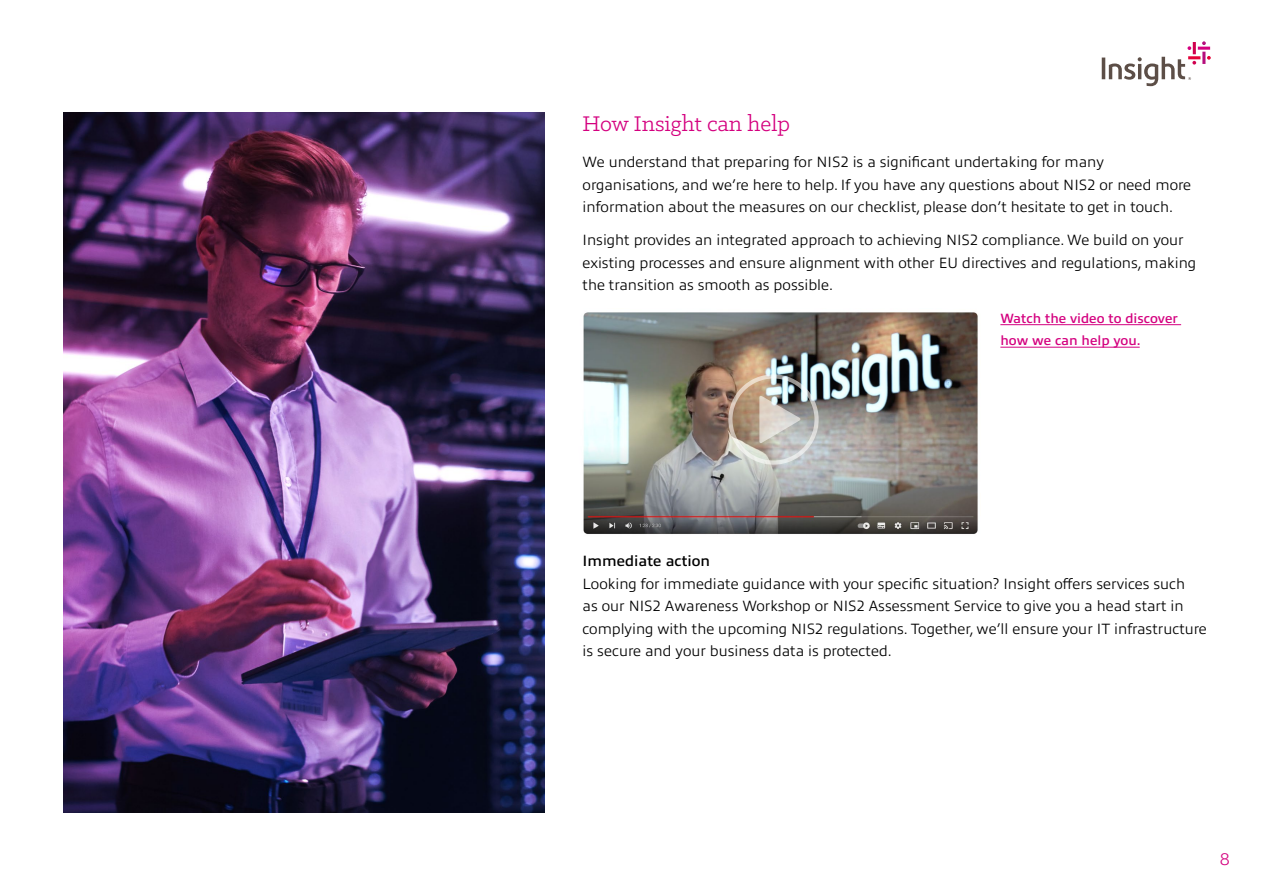
<style>
.page{position:relative;width:1263px;height:893px;background:#fff}
.page>*{position:absolute;margin:0;border:0;box-sizing:border-box;transform-origin:0 0}
.t1{font:24px "Klinic Slab";color:#d4007f}
.t2{font:19.5px "Klinic Slab";color:#d4007f}
.t3{font:300 15px/22.5px "Allumi Pro";color:#000}
.t4{font:600 15px "Allumi Pro";color:#000}
.t5{font:600 13.5px/22.5px "Allumi Pro";color:#d4007f}
</style>
<div class="page">
<img style="left:583px;top:312px;width:395px;height:222px">
<div style="left:728px;top:374px;width:91px;height:91px;border:4px solid #dfdad5;border-radius:50%"></div>
<svg style="left:757px;top:393px;width:48px;height:54px;background:#bab7b1"></svg>
<svg style="left:1102px;top:41px;width:109px;height:45px"></svg>
<img style="left:64px;top:113px;width:480px;height:699px">
<hr style="left:1000px;top:324px;width:181px;height:1px;background:#d4007f">
<hr style="left:1000px;top:347px;width:140px;height:1px;background:#d4007f">
<h1 class="t1" style="left:583px;top:108px;width:209px">How Insight can help</h1>
<p class="t3" style="left:583px;top:149px;width:610px">We understand that preparing for NIS2 is a significant undertaking for many organisations, and we’re here to help. If you have any questions about NIS2 or need more information about the measures on our checklist, please don’t hesitate to get in touch.</p>
<p class="t3" style="left:583px;top:227px;width:615px">Insight provides an integrated approach to achieving NIS2 compliance. We build on your existing processes and ensure alignment with other EU directives and regulations, making the transition as smooth as possible.</p>
<p class="t5" style="left:1000px;top:305px;width:179px">Watch the video to discover how we can help you.</p>
<p class="t4" style="left:583px;top:550px;width:129px">Immediate action</p>
<p class="t3" style="left:583px;top:571px;width:626px">Looking for immediate guidance with your specific situation? Insight offers services such<br>as our NIS2 Awareness Workshop or NIS2 Assessment Service to give you a head start in complying with the upcoming NIS2 regulations. Together, we’ll ensure your IT infrastructure is secure and your business data is protected.</p>
<h2 class="t2" style="left:1220px;top:847px;width:12px">8</h2>
</div>
